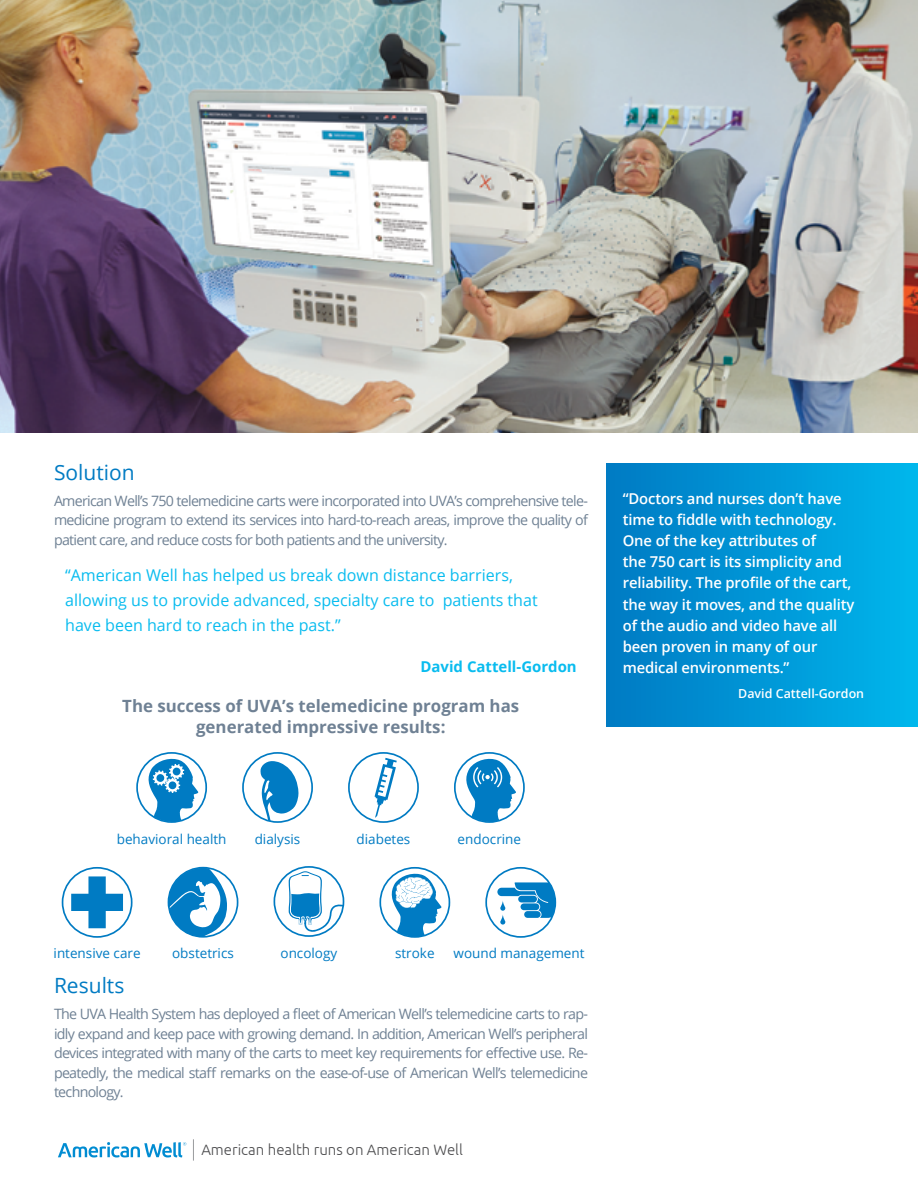
<style>
.page{position:relative;width:918px;height:1188px;background:#fff}
.page>*{position:absolute;margin:0;border:0;box-sizing:border-box;transform-origin:0 0}
.t1{font:21px "Open Sans";color:#007bc3}
.t2{font:700 16.8px/20.2px "Open Sans";color:#6f8194;text-align:center}
.t3{font:16.2px/24.9px "Open Sans";color:#09bcef}
.t4{font:600 15px/21.1px "Open Sans";letter-spacing:-.01em;color:#fff}
.t5{font:300 15px "Ubuntu";color:#4d4d4f}
.t6{font:700 15px "Open Sans";color:#09bcef}
.Body{font:14.25px/19.5px "Open Sans";letter-spacing:-.05em;color:#6f8194;text-align:justify}
.t7{font:13.5px "Open Sans";color:#007bc3}
.t8{font:600 12.45px "Open Sans";color:#fff}
</style>
<div class="page">
<svg style="left:58px;top:1142px;width:128px;height:15px"></svg>
<svg style="left:193px;top:1139px;width:1px;height:22px"></svg>
<img style="left:0;top:0;width:918px;height:432px">
<div style="left:606px;top:464px;width:312px;height:263px;background:linear-gradient(to right,#0079c3,#00b6ec)"></div>
<svg style="left:136px;top:752px;width:71px;height:71px"></svg>
<svg style="left:242px;top:752px;width:71px;height:71px"></svg>
<svg style="left:348px;top:752px;width:71px;height:71px"></svg>
<svg style="left:454px;top:752px;width:71px;height:71px"></svg>
<svg style="left:62px;top:867px;width:71px;height:71px"></svg>
<svg style="left:168px;top:867px;width:70px;height:71px"></svg>
<svg style="left:274px;top:866px;width:70px;height:71px"></svg>
<svg style="left:379px;top:867px;width:71px;height:71px"></svg>
<svg style="left:485px;top:867px;width:71px;height:71px"></svg>
<h1 class="t1" style="left:54px;top:458px;width:82px">Solution</h1>
<p class="Body" style="left:54px;top:491px;width:536px">American Well’s 750 telemedicine carts were incorporated into UVA’s comprehensive tele&shy;medicine program to extend its services into hard-to-reach areas, improve the quality of patient care, and reduce costs for both patients and the university.</p>
<p class="t3" style="left:65px;top:563px;width:474px">“American Well has helped us break down distance barriers, allowing us to provide advanced, specialty care to patients that have been hard to reach in the past.”</p>
<p class="t6" style="left:420px;top:656px;width:158px">David Cattell-Gordon</p>
<p class="t2" style="left:122px;top:696px;width:399px">The success of UVA’s telemedicine program has generated impressive results:</p>
<p class="t4" style="left:623px;top:487px;width:233px">“Doctors and nurses don’t have time to fiddle with technology.<br>One of the key attributes of<br>the 750 cart is its simplicity and reliability. The profile of the cart, the way it moves, and the quality of the audio and video have all been proven in many of our medical environments.”</p>
<p class="t8" style="left:738px;top:685px;width:127px">David Cattell-Gordon</p>
<p class="t7" style="left:117px;top:829px;width:111px">behavioral health</p>
<p class="t7" style="left:255px;top:829px;width:47px">dialysis</p>
<p class="t7" style="left:357px;top:829px;width:55px">diabetes</p>
<p class="t7" style="left:458px;top:829px;width:65px">endocrine</p>
<p class="t7" style="left:54px;top:944px;width:89px">intensive care</p>
<p class="t7" style="left:172px;top:944px;width:63px">obstetrics</p>
<p class="t7" style="left:281px;top:944px;width:58px">oncology</p>
<p class="t7" style="left:395px;top:944px;width:41px">stroke</p>
<p class="t7" style="left:454px;top:944px;width:132px">wound management</p>
<h1 class="t1" style="left:54px;top:971px;width:72px">Results</h1>
<p class="Body" style="left:54px;top:1004px;width:536px">The UVA Health System has deployed a fleet of American Well’s telemedicine carts to rap&shy;idly expand and keep pace with growing demand. In addition, American Well’s peripheral devices integrated with many of the carts to meet key requirements for effective use. Re&shy;peatedly, the medical staff remarks on the ease-of-use of American Well’s telemedicine technology.</p>
<p class="t5" style="left:201px;top:1141px;width:263px">American health runs on American Well</p>
</div>
